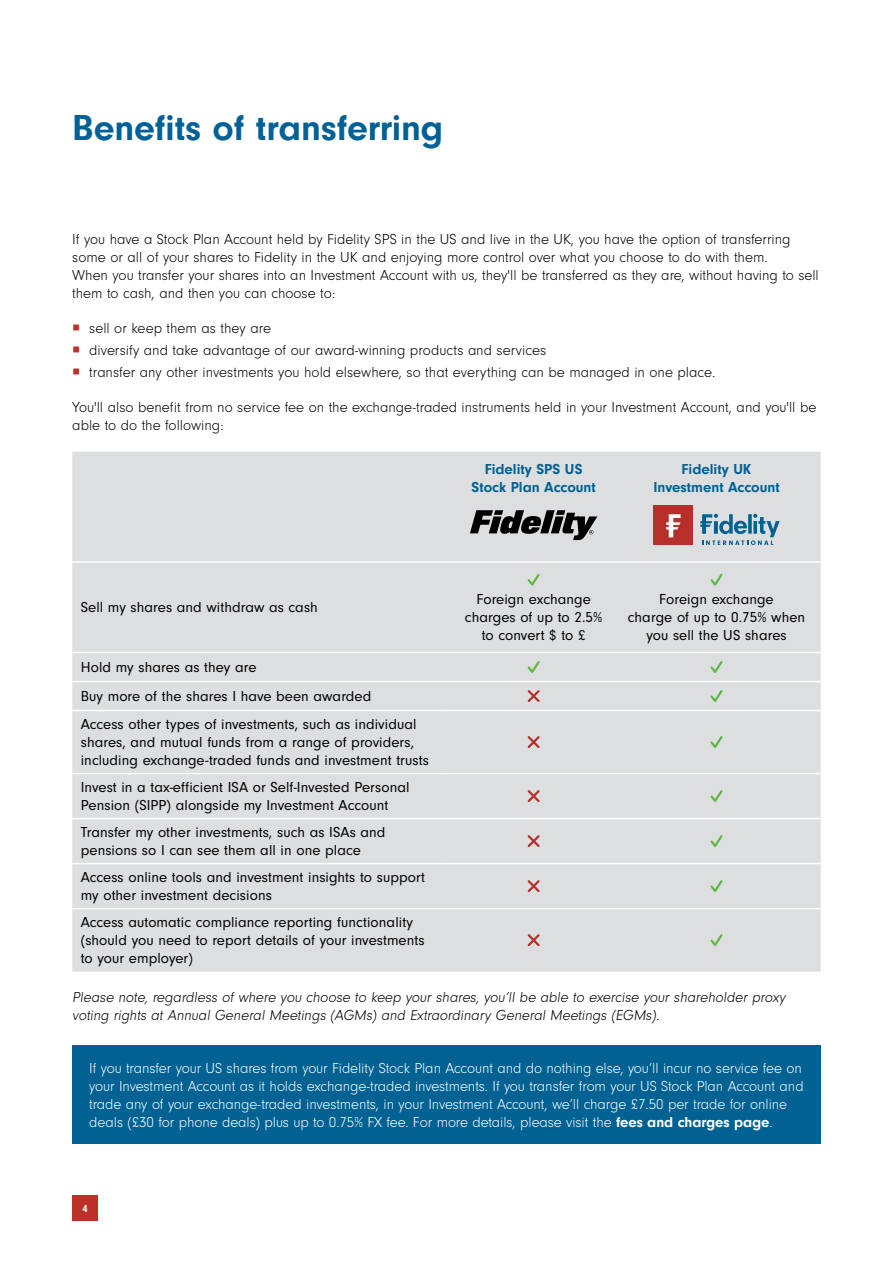
<style>
.page{position:relative;width:893px;height:1263px;background:#fff}
.page>*{position:absolute;margin:0;border:0;box-sizing:border-box;transform-origin:0 0}
.t1{font:700 37.5px "Neuzeit Gro";letter-spacing:-.005em;color:#006197}
.t2{font:300 15px/18px "Neuzeit Gro";color:#000}
.t3{font:15px/18px "Neuzeit Gro";letter-spacing:.005em;color:#000}
.t4{font:300 15px/18px "Neuzeit Gro";letter-spacing:-.005em;color:#fff}
.t5{font:700 15px/18px "Neuzeit Gro";color:#006193;text-align:center}
.t6{font:700 10.5px "Neuzeit Gro";color:#fff}
.s1{font-weight:700}
</style>
<div class="page">
<div style="left:72px;top:1195px;width:26px;height:25px;background:#bd302a"></div>
<div style="left:72px;top:452px;width:749px;height:520px;background:#dddee0"></div>
<hr style="left:72px;top:561px;width:374px;height:2px;background:#fff">
<hr style="left:446px;top:561px;width:179px;height:2px;background:#fff">
<hr style="left:625px;top:561px;width:196px;height:2px;background:#fff">
<hr style="left:72px;top:652px;width:374px;height:1px;background:#fff">
<hr style="left:446px;top:652px;width:179px;height:1px;background:#fff">
<hr style="left:625px;top:652px;width:196px;height:1px;background:#fff">
<hr style="left:72px;top:681px;width:374px;height:1px;background:#fff">
<hr style="left:446px;top:681px;width:179px;height:1px;background:#fff">
<hr style="left:625px;top:681px;width:196px;height:1px;background:#fff">
<hr style="left:72px;top:710px;width:374px;height:1px;background:#fff">
<hr style="left:446px;top:710px;width:179px;height:1px;background:#fff">
<hr style="left:625px;top:710px;width:196px;height:1px;background:#fff">
<hr style="left:72px;top:773px;width:374px;height:1px;background:#fff">
<hr style="left:446px;top:773px;width:179px;height:1px;background:#fff">
<hr style="left:625px;top:773px;width:196px;height:1px;background:#fff">
<hr style="left:72px;top:818px;width:374px;height:1px;background:#fff">
<hr style="left:446px;top:818px;width:179px;height:1px;background:#fff">
<hr style="left:625px;top:818px;width:196px;height:1px;background:#fff">
<hr style="left:72px;top:863px;width:374px;height:1px;background:#fff">
<hr style="left:446px;top:863px;width:179px;height:1px;background:#fff">
<hr style="left:625px;top:863px;width:196px;height:1px;background:#fff">
<hr style="left:72px;top:908px;width:374px;height:1px;background:#fff">
<hr style="left:446px;top:908px;width:179px;height:1px;background:#fff">
<hr style="left:625px;top:908px;width:196px;height:1px;background:#fff">
<svg style="left:470px;top:510px;width:127px;height:30px;background:#6f7071"></svg>
<div style="left:653px;top:505px;width:40px;height:40px;background:#b72f2a"></div>
<svg style="left:666px;top:514px;width:15px;height:23px"></svg>
<svg style="left:700px;top:514px;width:80px;height:31px;background:#8fb2c4"></svg>
<svg style="left:526px;top:572px;width:16px;height:16px"></svg>
<svg style="left:708px;top:572px;width:16px;height:16px"></svg>
<svg style="left:526px;top:659px;width:16px;height:17px"></svg>
<svg style="left:708px;top:659px;width:16px;height:17px"></svg>
<svg style="left:526px;top:688px;width:16px;height:16px"></svg>
<svg style="left:708px;top:688px;width:16px;height:17px"></svg>
<svg style="left:526px;top:734px;width:16px;height:16px"></svg>
<svg style="left:708px;top:734px;width:16px;height:17px"></svg>
<svg style="left:526px;top:788px;width:16px;height:16px"></svg>
<svg style="left:708px;top:788px;width:16px;height:17px"></svg>
<svg style="left:526px;top:833px;width:16px;height:16px"></svg>
<svg style="left:708px;top:833px;width:16px;height:17px"></svg>
<svg style="left:526px;top:878px;width:16px;height:16px"></svg>
<svg style="left:708px;top:878px;width:16px;height:17px"></svg>
<svg style="left:526px;top:932px;width:16px;height:16px"></svg>
<svg style="left:708px;top:932px;width:16px;height:17px"></svg>
<div style="left:72px;top:1046px;width:749px;height:98px;background:#006193"></div>
<h1 class="t1" style="left:72px;top:106px;width:372px">Benefits of transferring</h1>
<p class="t2" style="left:72px;top:230px;width:748px">If you have a Stock Plan Account held by Fidelity SPS in the US and live in the UK, you have the option of transferring some or all of your shares to Fidelity in the UK and enjoying more control over what you choose to do with them.<br>When you transfer your shares into an Investment Account with us, they'll be transferred as they are, without having to sell them to cash, and then you can choose to:</p>
<p class="t2" style="left:89px;top:317px;width:627px;line-height:22.2px">sell or keep them as they are<br>diversify and take advantage of our award-winning products and services<br>transfer any other investments you hold elsewhere, so that everything can be managed in one place.</p>
<p class="t2" style="left:72px;top:399px;width:746px">You'll also benefit from no service fee on the exchange-traded instruments held in your Investment Account, and you'll be able to do the following:</p>
<p class="t5" style="left:472px;top:461px;width:126px">Fidelity SPS US<br>Stock Plan Account</p>
<p class="t5" style="left:653px;top:461px;width:128px">Fidelity UK<br>Investment Account</p>
<p class="t3" style="left:81px;top:599px;width:239px">Sell my shares and withdraw as cash</p>
<p class="t3" style="left:465px;top:590px;width:139px;text-align:center">Foreign exchange charges of up to 2.5% to convert $ to £</p>
<p class="t3" style="left:628px;top:590px;width:179px;text-align:center">Foreign exchange<br>charge of up to 0.75% when you sell the US shares</p>
<p class="t3" style="left:81px;top:653px;width:337px;line-height:28.5px">Hold my shares as they are<br>Buy more of the shares I have been awarded<br>Access other types of investments, such as individual</p>
<p class="t3" style="left:81px;top:733px;width:350px">shares, and mutual funds from a range of providers, including exchange-traded funds and investment trusts</p>
<p class="t3" style="left:81px;top:778px;width:330px">Invest in a tax-efficient ISA or Self-Invested Personal<br>Pension (SIPP) alongside my Investment Account</p>
<p class="t3" style="left:81px;top:823px;width:306px">Transfer my other investments, such as ISAs and pensions so I can see them all in one place</p>
<p class="t3" style="left:81px;top:868px;width:346px">Access online tools and investment insights to support my other investment decisions</p>
<p class="t3" style="left:81px;top:913px;width:345px">Access automatic compliance reporting functionality (should you need to report details of your investments to your employer)</p>
<p class="t2" style="left:72px;top:989px;width:717px">Please note, regardless of where you choose to keep your shares, you’ll be able to exercise your shareholder proxy voting rights at Annual General Meetings (AGMs) and Extraordinary General Meetings (EGMs).</p>
<p class="t4" style="left:89px;top:1059px;width:716px">If you transfer your US shares from your Fidelity Stock Plan Account and do nothing else, you’ll incur no service fee on your Investment Account as it holds exchange-traded investments. If you transfer from your US Stock Plan Account and trade any of your exchange-traded investments, in your Investment Account, we’ll charge £7.50 per trade for online deals (£30 for phone deals) plus up to 0.75% FX fee. For more details, please visit the <span class="s1">fees and charges page</span>.</p>
<p class="t6" style="left:82px;top:1202px;width:7px">4</p>
</div>
